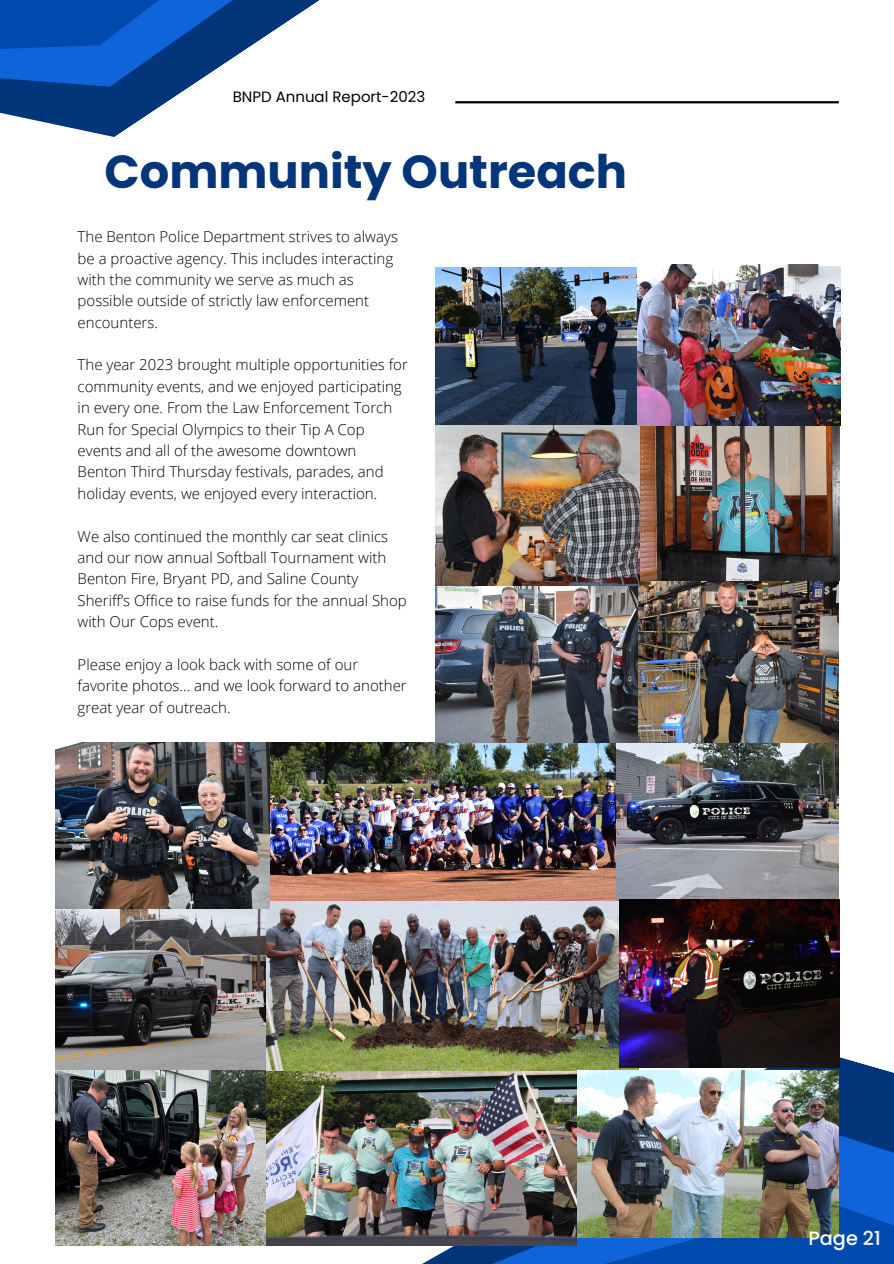
<style>
.page{position:relative;width:894px;height:1264px;background:#fff}
.page>*{position:absolute;margin:0;border:0;box-sizing:border-box;transform-origin:0 0}
.t1{font:700 46.35px "Poppins";color:#023579}
.t2{font:500 19.2px "Poppins";color:#fff}
.t3{font:300 15px/21.3px "Open Sans";color:#000}
.t4{font:15px "Poppins";color:#000}
</style>
<div class="page">
<svg style="left:248px;top:1059px;width:645px;height:204px"></svg>
<svg style="left:0;top:0;width:483px;height:137px"></svg>
<hr style="left:455px;top:101px;width:383px;height:2px;background:#000">
<img style="left:55px;top:908px;width:211px;height:161px">
<img style="left:55px;top:1070px;width:521px;height:175px">
<img style="left:266px;top:900px;width:372px;height:170px">
<img style="left:577px;top:1070px;width:261px;height:167px">
<img style="left:615px;top:742px;width:223px;height:158px">
<img style="left:269px;top:742px;width:346px;height:158px">
<img style="left:435px;top:581px;width:403px;height:161px">
<img style="left:55px;top:742px;width:214px;height:166px">
<img style="left:619px;top:899px;width:219px;height:168px">
<img style="left:639px;top:425px;width:200px;height:156px">
<img style="left:435px;top:267px;width:204px;height:318px">
<img style="left:637px;top:264px;width:202px;height:161px">
<p class="t4" style="left:233px;top:87px;width:194px">BNPD Annual Report-2023</p>
<p class="t1" style="left:105px;top:139px;width:524px">Community Outreach</p>
<p class="t3" style="left:78px;top:226px;width:322px">The Benton Police Department strives to always be a proactive agency. This includes interacting with the community we serve as much as possible outside of strictly law enforcement encounters.</p>
<p class="t3" style="left:78px;top:354px;width:332px">The year 2023 brought multiple opportunities for community events, and we enjoyed participating in every one. From the Law Enforcement Torch Run for Special Olympics to their Tip A Cop events and all of the awesome downtown Benton Third Thursday festivals, parades, and holiday events, we enjoyed every interaction.</p>
<p class="t3" style="left:78px;top:525px;width:330px">We also continued the monthly car seat clinics and our now annual Softball Tournament with Benton Fire, Bryant PD, and Saline County Sheriff’s Office to raise funds for the annual Shop with Our Cops event.</p>
<p class="t3" style="left:78px;top:653px;width:330px">Please enjoy a look back with some of our favorite photos... and we look forward to another great year of outreach.</p>
<p class="t2" style="left:808px;top:1224px;width:74px">Page 21</p>
</div>
